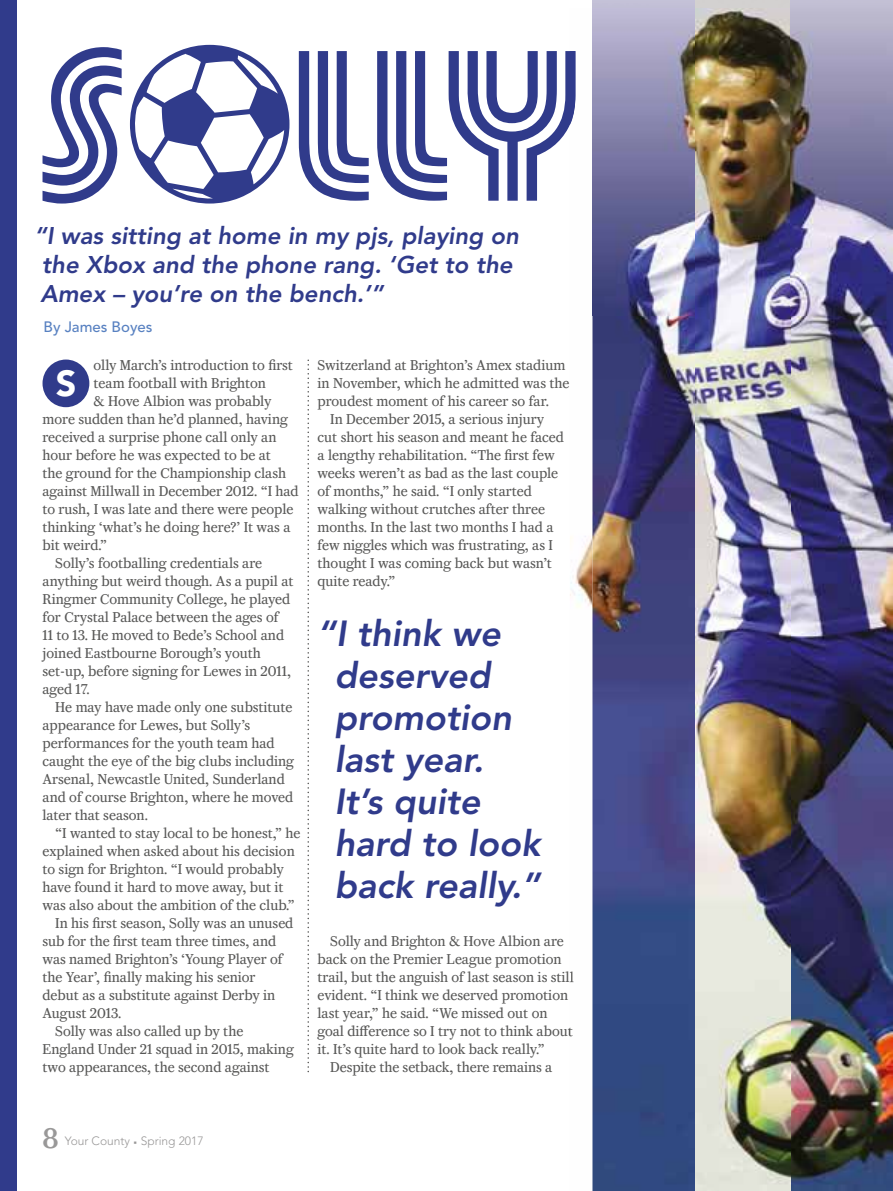
<style>
.page{position:relative;width:893px;height:1191px;background:#fff}
.page>*{position:absolute;margin:0;border:0;box-sizing:border-box;transform-origin:0 0}
.t1{font:italic 800 36px/42px "Avenir LT Std";color:#303b8b}
.t2{font:900 36px "Avenir LT Std";color:#fff}
.t3{font:500 30px "Caponi Text";color:#999898}
.t4{font:italic 800 24px/28.8px "Avenir LT Std";color:#303b8b}
.t5{font:15px/18px "Caponi Text";color:#575756}
.t6{font:500 15px "Avenir LT Std";color:#5881c1}
.t7{font:300 12px "Avenir LT Std";color:#999898}
</style>
<div class="page">
<div style="left:43px;top:359px;width:46px;height:48px;background:#303b8b;border-radius:50%"></div>
<svg style="left:307px;top:359px;width:2px;height:713px"></svg>
<div style="left:0;top:0;width:17px;height:1191px;background:#303b8b"></div>
<img style="left:592px;top:0;width:301px;height:9px">
<svg style="left:43px;top:47px;width:527px;height:156px"></svg>
<svg style="left:130px;top:45px;width:159px;height:158px"></svg>
<img style="left:570px;top:9px;width:323px;height:1182px">
<img style="left:570px;top:971px;width:4px;height:15px">
<img style="left:570px;top:1025px;width:3px;height:15px">
<img style="left:592px;top:9px;width:103px;height:307px">
<img style="left:570px;top:51px;width:5px;height:74px">
<img style="left:790px;top:9px;width:103px;height:307px">
<h3 class="t4" style="left:34px;top:222px;width:486px">“I was sitting at home in my pjs, playing on the Xbox and the phone rang. ‘Get to the<br>Amex – you’re on the bench.’”</h3>
<p class="t6" style="left:44px;top:318px;width:110px">By James Boyes</p>
<p class="t5" style="left:94px;top:355px;width:201px">olly March’s introduction to first</p>
<p class="t5" style="left:94px;top:373px;width:174px">team football with Brighton</p>
<p class="t5" style="left:94px;top:391px;width:179px">&amp; Hove Albion was probably</p>
<p class="t5" style="left:43px;top:409px;width:247px">more sudden than he’d planned, having</p>
<p class="t5" style="left:43px;top:427px;width:235px">received a surprise phone call only an</p>
<p class="t5" style="left:43px;top:445px;width:230px">hour before he was expected to be at</p>
<p class="t5" style="left:43px;top:463px;width:245px">the ground for the Championship clash</p>
<p class="t5" style="left:43px;top:481px;width:258px">against Millwall in December 2012. “I had</p>
<p class="t5" style="left:43px;top:499px;width:252px">to rush, I was late and there were people</p>
<p class="t5" style="left:43px;top:517px;width:249px">thinking ‘what’s he doing here?’ It was a</p>
<p class="t5" style="left:43px;top:535px;width:66px">bit weird.”</p>
<p class="t5" style="left:55px;top:553px;width:208px">Solly’s footballing credentials are</p>
<p class="t5" style="left:43px;top:571px;width:252px">anything but weird though. As a pupil at</p>
<p class="t5" style="left:43px;top:589px;width:249px">Ringmer Community College, he played</p>
<p class="t5" style="left:43px;top:607px;width:238px">for Crystal Palace between the ages of</p>
<p class="t5" style="left:43px;top:625px;width:243px">11 to 13. He moved to Bede’s School and</p>
<p class="t5" style="left:43px;top:643px;width:220px">joined Eastbourne Borough’s youth</p>
<p class="t5" style="left:43px;top:661px;width:250px">set-up, before signing for Lewes in 2011,</p>
<p class="t5" style="left:43px;top:679px;width:49px">aged 17.</p>
<p class="t5" style="left:55px;top:697px;width:239px">He may have made only one substitute</p>
<p class="t5" style="left:43px;top:715px;width:209px">appearance for Lewes, but Solly’s</p>
<p class="t5" style="left:43px;top:733px;width:234px">performances for the youth team had</p>
<p class="t5" style="left:43px;top:751px;width:253px">caught the eye of the big clubs including</p>
<p class="t5" style="left:43px;top:769px;width:244px">Arsenal, Newcastle United, Sunderland</p>
<p class="t5" style="left:43px;top:787px;width:252px">and of course Brighton, where he moved</p>
<p class="t5" style="left:43px;top:805px;width:107px">later that season.</p>
<p class="t5" style="left:55px;top:823px;width:247px">“I wanted to stay local to be honest,” he</p>
<p class="t5" style="left:43px;top:841px;width:254px">explained when asked about his decision</p>
<p class="t5" style="left:43px;top:859px;width:243px">to sign for Brighton. “I would probably</p>
<p class="t5" style="left:43px;top:877px;width:243px">have found it hard to move away, but it</p>
<p class="t5" style="left:43px;top:895px;width:254px">was also about the ambition of the club.”</p>
<p class="t5" style="left:55px;top:913px;width:240px">In his first season, Solly was an unused</p>
<p class="t5" style="left:43px;top:931px;width:235px">sub for the first team three times, and</p>
<p class="t5" style="left:43px;top:949px;width:242px">was named Brighton’s ‘Young Player of</p>
<p class="t5" style="left:43px;top:967px;width:215px">the Year’, finally making his senior</p>
<p class="t5" style="left:43px;top:985px;width:234px">debut as a substitute against Derby in</p>
<p class="t5" style="left:43px;top:1003px;width:80px">August 2013.</p>
<p class="t5" style="left:55px;top:1021px;width:190px">Solly was also called up by the</p>
<p class="t5" style="left:43px;top:1039px;width:253px">England Under 21 squad in 2015, making</p>
<p class="t5" style="left:43px;top:1057px;width:229px">two appearances, the second against</p>
<h1 class="t2" style="left:56px;top:362px;width:22px">S</h1>
<p class="t5" style="left:317px;top:355px;width:249px">Switzerland at Brighton’s Amex stadium</p>
<p class="t5" style="left:317px;top:373px;width:254px">in November, which he admitted was the</p>
<p class="t5" style="left:317px;top:391px;width:233px">proudest moment of his career so far.</p>
<p class="t5" style="left:330px;top:409px;width:215px">In December 2015, a serious injury</p>
<p class="t5" style="left:317px;top:427px;width:248px">cut short his season and meant he faced</p>
<p class="t5" style="left:317px;top:445px;width:239px">a lengthy rehabilitation. “The first few</p>
<p class="t5" style="left:317px;top:463px;width:242px">weeks weren’t as bad as the last couple</p>
<p class="t5" style="left:317px;top:481px;width:216px">of months,” he said. “I only started</p>
<p class="t5" style="left:317px;top:499px;width:229px">walking without crutches after three</p>
<p class="t5" style="left:317px;top:517px;width:237px">months. In the last two months I had a</p>
<p class="t5" style="left:317px;top:535px;width:237px">few niggles which was frustrating, as I</p>
<p class="t5" style="left:317px;top:553px;width:236px">thought I was coming back but wasn’t</p>
<p class="t5" style="left:317px;top:571px;width:79px">quite ready.”</p>
<h1 class="t1" style="left:334px;top:613px;width:208px;text-indent:-17px">“I think we deserved promotion last year.<br>It’s quite hard to look back really.”</h1>
<p class="t5" style="left:317px;top:931px;width:258px;text-indent:13px">Solly and Brighton &amp; Hove Albion are back on the Premier League promotion trail, but the anguish of last season is still evident. “I think we deserved promotion last year,” he said. “We missed out on goal difference so I try not to think about it. It’s quite hard to look back really.”</p>
<p class="t5" style="left:330px;top:1057px;width:224px">Despite the setback, there remains a</p>
<h2 class="t3" style="left:43px;top:1114px;width:18px">8</h2>
<p class="t7" style="left:65px;top:1134px;width:140px">Your County Spring 2017</p>
</div>
